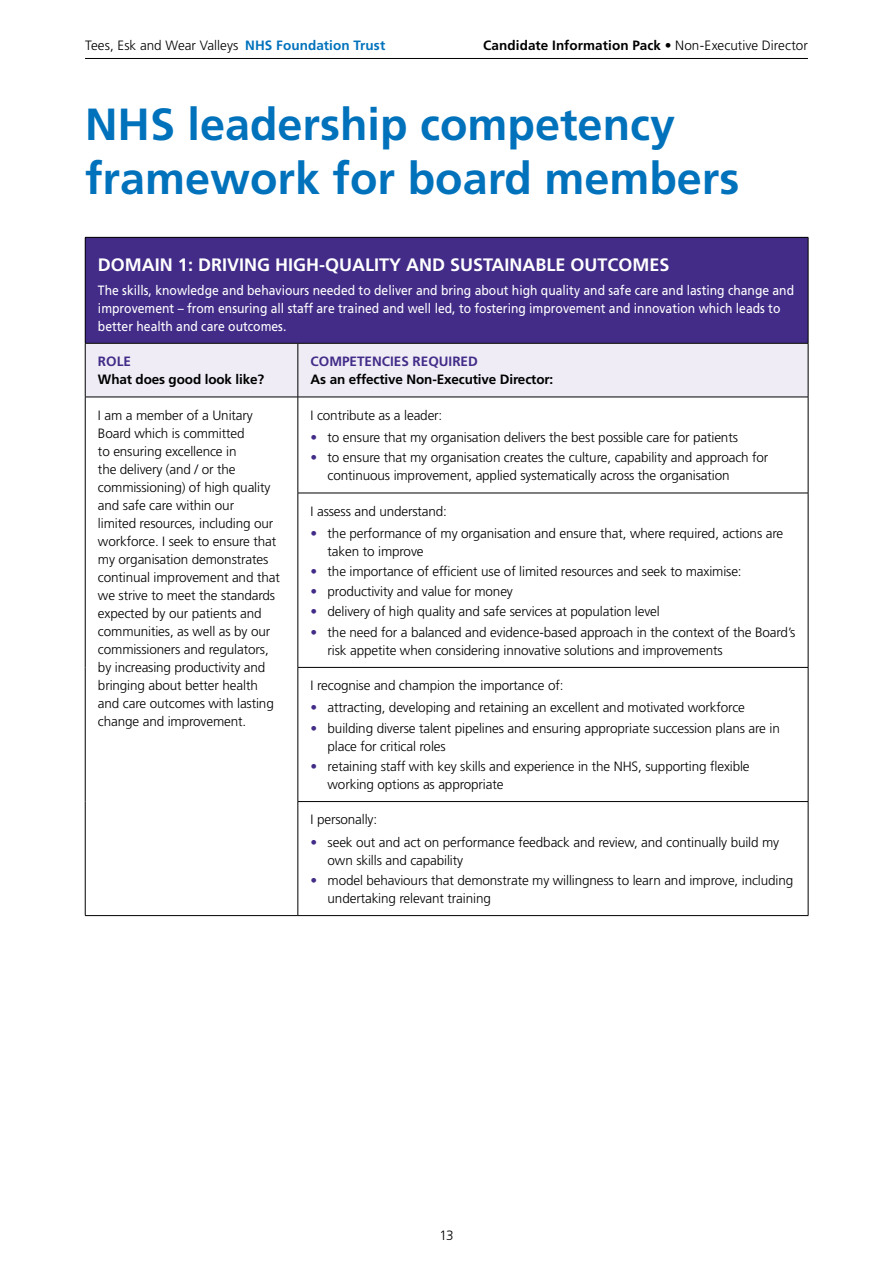
<style>
.page{position:relative;width:893px;height:1263px;background:#fff}
.page>*{position:absolute;margin:0;border:0;box-sizing:border-box;transform-origin:0 0}
.t1{font:700 45px/54px "Frutiger LT Std";color:#0072bc}
.t2{font:700 18px "Frutiger LT Std";color:#fff}
.t3{font:300 13.5px/18px "Frutiger LT Std";letter-spacing:-.01em;color:#000}
.t4{font:13.5px/18px "Frutiger LT Std";color:#fff;scale:.9 1}
.t5{font:700 13.5px "Frutiger LT Std";letter-spacing:-.01em;color:#000}
.t6{font:700 13.5px "Frutiger LT Std";color:#422c88}
.s1{font-weight:700;color:#0072bc}
.s2{font-weight:300}
.s3{color:#422c88}
</style>
<div class="page">
<hr style="left:85px;top:58px;width:723px;height:1px;background:#000">
<div style="left:85px;top:237px;width:723px;height:106px;background:#422c88"></div>
<div style="left:86px;top:344px;width:722px;height:53px;background:#efecf6"></div>
<svg style="left:297px;top:398px;width:511px;height:517px"></svg>
<hr style="left:298px;top:343px;width:1px;height:54px;background:#000">
<hr style="left:298px;top:397px;width:1px;height:96px;background:#000">
<hr style="left:298px;top:493px;width:1px;height:174px;background:#000">
<hr style="left:298px;top:667px;width:510px;height:1px;background:#000">
<hr style="left:298px;top:668px;width:1px;height:133px;background:#000">
<hr style="left:298px;top:801px;width:510px;height:1px;background:#000">
<hr style="left:298px;top:802px;width:1px;height:113px;background:#000">
<hr style="left:808px;top:493px;width:1px;height:174px;background:#000">
<hr style="left:808px;top:668px;width:1px;height:133px;background:#000">
<hr style="left:808px;top:802px;width:1px;height:113px;background:#000">
<hr style="left:85px;top:915px;width:213px;height:1px;background:#000">
<hr style="left:298px;top:915px;width:510px;height:1px;background:#000">
<hr style="left:85px;top:237px;width:213px;height:1px;background:#000">
<hr style="left:85px;top:238px;width:1px;height:105px;background:#000">
<hr style="left:298px;top:237px;width:510px;height:1px;background:#000">
<hr style="left:808px;top:238px;width:1px;height:105px;background:#000">
<hr style="left:85px;top:343px;width:213px;height:1px;background:#000">
<hr style="left:85px;top:343px;width:1px;height:54px;background:#000">
<hr style="left:298px;top:343px;width:510px;height:1px;background:#000">
<hr style="left:808px;top:343px;width:1px;height:54px;background:#000">
<hr style="left:85px;top:397px;width:213px;height:1px;background:#000">
<hr style="left:85px;top:397px;width:1px;height:96px;background:#000">
<hr style="left:298px;top:397px;width:510px;height:1px;background:#000">
<hr style="left:808px;top:397px;width:1px;height:96px;background:#000">
<hr style="left:85px;top:493px;width:1px;height:174px;background:#000">
<hr style="left:298px;top:493px;width:510px;height:1px;background:#000">
<hr style="left:85px;top:667px;width:1px;height:134px;background:#000">
<hr style="left:85px;top:801px;width:1px;height:114px;background:#000">
<p class="t3" style="left:85px;top:36px;width:302px">Tees, Esk and Wear Valleys <span class="s1">NHS Foundation Trust</span></p>
<p class="t5" style="left:483px;top:37px;width:326px">Candidate Information Pack <span class="s2">• Non-Executive Director</span></p>
<h1 class="t1" style="left:85px;top:98px;width:656px">NHS leadership competency framework for board members</h1>
<h2 class="t2" style="left:98px;top:254px;width:573px">DOMAIN 1: DRIVING HIGH-QUALITY AND SUSTAINABLE OUTCOMES</h2>
<p class="t4" style="left:98px;top:281px;width:775px">The skills, knowledge and behaviours needed to deliver and bring about high quality and safe care and lasting change and improvement – from ensuring all staff are trained and well led, to fostering improvement and innovation which leads to better health and care outcomes.</p>
<p class="t6" style="left:98px;top:354px;width:35px">ROLE</p>
<p class="t5" style="left:98px;top:372px;width:168px">What does good look like?</p>
<p class="t6" style="left:311px;top:354px;width:169px">COMPETENCIES REQUIRED</p>
<p class="t5" style="left:311px;top:372px;width:244px">As an effective Non-Executive Director:</p>
<p class="t3" style="left:98px;top:406px;width:183px">I am a member of a Unitary<br>Board which is committed<br>to ensuring excellence in<br>the delivery (and / or the commissioning) of high quality and safe care within our<br>limited resources, including our workforce. I seek to ensure that my organisation demonstrates continual improvement and that we strive to meet the standards expected by our patients and communities, as well as by our commissioners and regulators, by increasing productivity and bringing about better health and care outcomes with lasting change and improvement.</p>
<p class="t3" style="left:311px;top:406px;width:133px">I contribute as a leader:</p>
<p class="t3" style="left:311px;top:428px;width:429px"><span class="s3">•</span> to ensure that my organisation delivers the best possible care for patients</p>
<p class="t3" style="left:328px;top:449px;width:442px;text-indent:-17px"><span class="s3">•</span> to ensure that my organisation creates the culture, capability and approach for continuous improvement, applied systematically across the organisation</p>
<p class="t3" style="left:311px;top:502px;width:138px">I assess and understand:</p>
<p class="t3" style="left:328px;top:525px;width:457px;text-indent:-17px"><span class="s3">•</span> the performance of my organisation and ensure that, where required, actions are taken to improve</p>
<p class="t3" style="left:311px;top:563px;width:433px"><span class="s3">•</span> the importance of efficient use of limited resources and seek to maximise:</p>
<p class="t3" style="left:311px;top:583px;width:204px"><span class="s3">•</span> productivity and value for money</p>
<p class="t3" style="left:311px;top:603px;width:351px"><span class="s3">•</span> delivery of high quality and safe services at population level</p>
<p class="t3" style="left:328px;top:623px;width:469px;text-indent:-17px"><span class="s3">•</span> the need for a balanced and evidence-based approach in the context of the Board’s risk appetite when considering innovative solutions and improvements</p>
<p class="t3" style="left:311px;top:677px;width:254px">I recognise and champion the importance of:</p>
<p class="t3" style="left:311px;top:699px;width:436px"><span class="s3">•</span> attracting, developing and retaining an excellent and motivated workforce</p>
<p class="t3" style="left:328px;top:719px;width:454px;text-indent:-17px"><span class="s3">•</span> building diverse talent pipelines and ensuring appropriate succession plans are in place for critical roles</p>
<p class="t3" style="left:328px;top:757px;width:424px;text-indent:-17px"><span class="s3">•</span> retaining staff with key skills and experience in the NHS, supporting flexible working options as appropriate</p>
<p class="t3" style="left:311px;top:811px;width:68px">I personally:</p>
<p class="t3" style="left:328px;top:833px;width:453px;text-indent:-17px"><span class="s3">•</span> seek out and act on performance feedback and review, and continually build my own skills and capability</p>
<p class="t3" style="left:328px;top:871px;width:467px;text-indent:-17px"><span class="s3">•</span> model behaviours that demonstrate my willingness to learn and improve, including undertaking relevant training</p>
<p class="t3" style="left:439px;top:1227px;width:16px">13</p>
</div>
